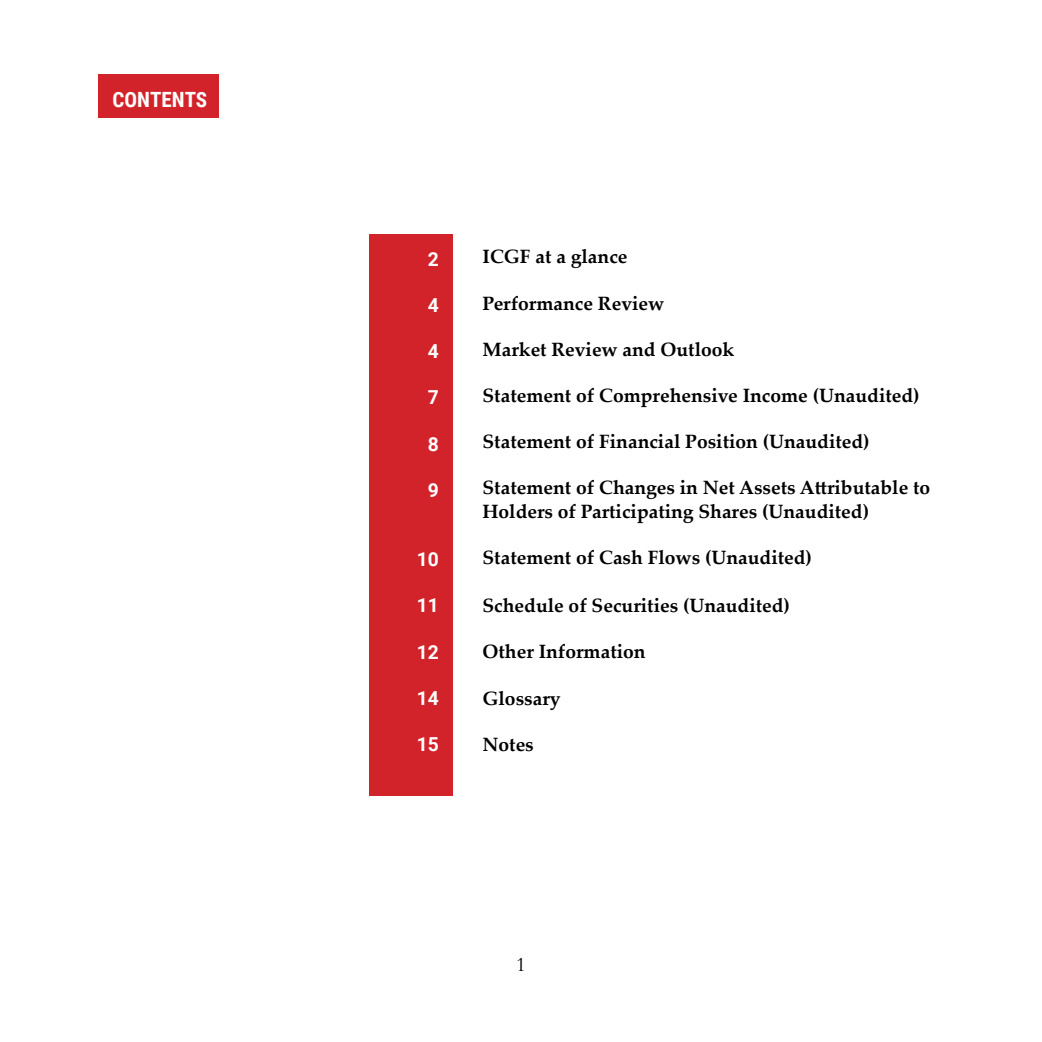
<style>
.page{position:relative;width:1042px;height:1042px;background:#fff}
.page>*{position:absolute;margin:0;border:0;box-sizing:border-box;transform-origin:0 0}
.t1{font:700 21px "Roboto Condensed";color:#fff}
.t2{font:21px "Garamond";color:#000}
.t3{font:700 19.25px/23.1px "Palatino Linotype";color:#000}
.t4{font:700 19.25px "Roboto";color:#fff}
</style>
<div class="page">
<div style="left:370px;top:234px;width:83px;height:562px;background:#d2232a"></div>
<div style="left:98px;top:74px;width:120px;height:44px;background:#d2232a"></div>
<p class="t1" style="left:113px;top:85px;width:96px">CONTENTS</p>
<p class="t4" style="left:428px;top:245px;width:13px">2</p>
<p class="t4" style="left:428px;top:292px;width:13px">4</p>
<p class="t4" style="left:428px;top:338px;width:13px">4</p>
<p class="t4" style="left:428px;top:384px;width:13px">7</p>
<p class="t4" style="left:428px;top:430px;width:13px">8</p>
<p class="t4" style="left:428px;top:476px;width:13px">9</p>
<p class="t4" style="left:417px;top:546px;width:24px">10</p>
<p class="t4" style="left:417px;top:592px;width:24px">11</p>
<p class="t4" style="left:417px;top:638px;width:24px">12</p>
<p class="t4" style="left:417px;top:684px;width:24px">14</p>
<p class="t4" style="left:417px;top:731px;width:24px">15</p>
<p class="t3" style="left:482px;top:245px;width:146px">ICGF at a glance</p>
<p class="t3" style="left:482px;top:291px;width:183px">Performance Review</p>
<p class="t3" style="left:482px;top:337px;width:253px">Market Review and Outlook</p>
<p class="t3" style="left:482px;top:383px;width:439px">Statement of Comprehensive Income (Unaudited)</p>
<p class="t3" style="left:482px;top:429px;width:389px">Statement of Financial Position (Unaudited)</p>
<p class="t3" style="left:482px;top:476px;width:449px">Statement of Changes in Net Assets Attributable to<br>Holders of Participating Shares (Unaudited)</p>
<p class="t3" style="left:482px;top:545px;width:331px">Statement of Cash Flows (Unaudited)</p>
<p class="t3" style="left:482px;top:593px;width:309px">Schedule of Securities (Unaudited)</p>
<p class="t3" style="left:482px;top:639px;width:165px">Other Information</p>
<p class="t3" style="left:482px;top:686px;width:80px">Glossary</p>
<p class="t3" style="left:482px;top:732px;width:53px">Notes</p>
<p class="t2" style="left:516px;top:950px;width:11px">1</p>
</div>
